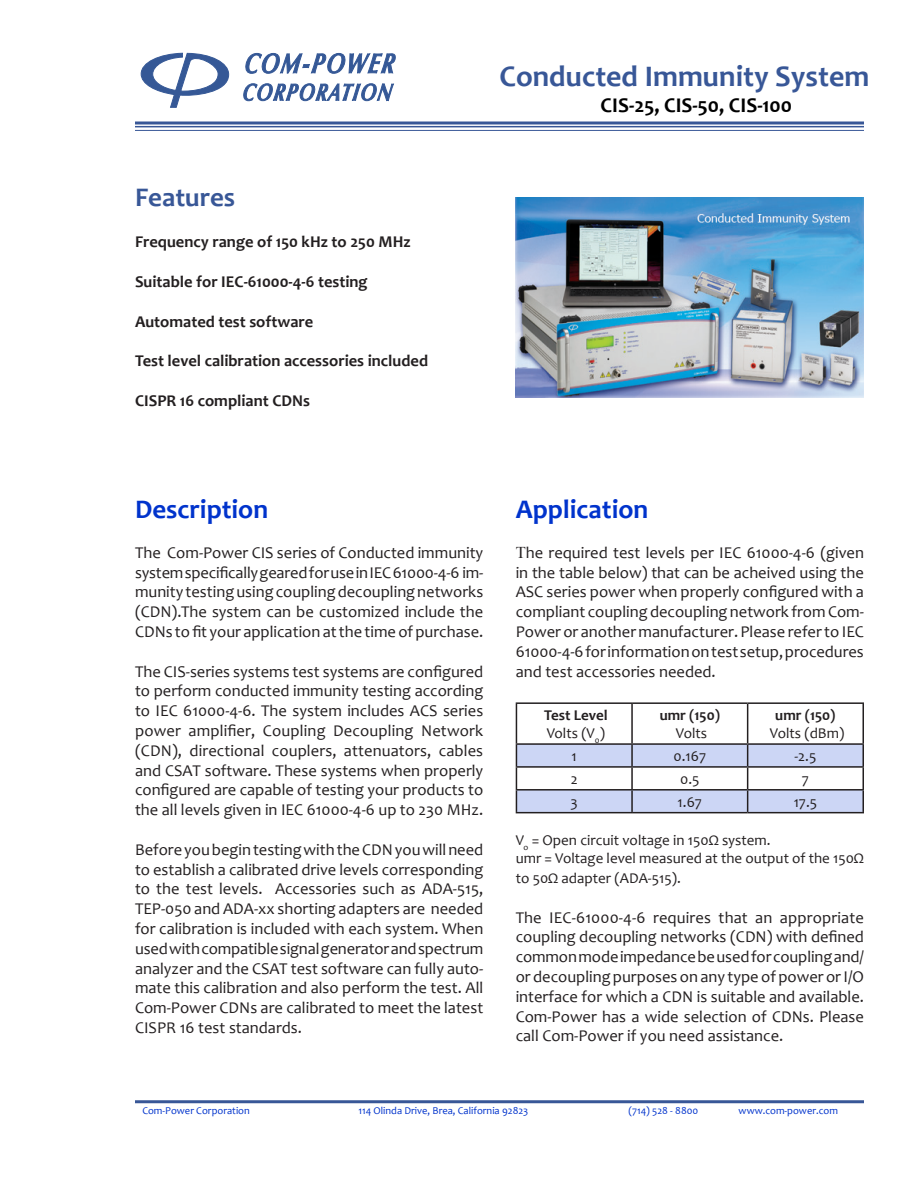
<style>
.page{position:relative;width:918px;height:1188px;background:#fff}
.page>*{position:absolute;margin:0;border:0;box-sizing:border-box;transform-origin:0 0}
.t1{font:700 30px "Candara";color:#385797}
.t2{font:700 27px "Candara";color:#03c}
.t3{font:700 27px "Candara";color:#385797}
.t4{font:700 21px "Candara";color:#000}
.t5{font:16.5px/19.8px "Candara";color:#231f20;text-align:justify}
.t6{font:700 16.5px "Candara";color:#231f20}
.t7{font:15px/18px "Candara";color:#231f20;text-align:center}
.t8{font:700 15px/18px "Candara";color:#231f20}
.t9{font:10.5px "Candara";color:#03c}
.s1{font-family:"Times New Roman"}
.s2{font-weight:400}
.s3{font-weight:700}
</style>
<div class="page">
<hr style="left:135px;top:1100px;width:729px;height:3px;background:#385797">
<hr style="left:135px;top:122px;width:729px;height:2px;background:#385797">
<hr style="left:135px;top:130px;width:729px;height:1px;background:#385797">
<hr style="left:135px;top:126px;width:729px;height:1px;background:#385797">
<hr style="left:516px;top:702px;width:116px;height:2px;background:#231f20">
<hr style="left:516px;top:704px;width:1px;height:39px;background:#231f20">
<hr style="left:632px;top:702px;width:116px;height:2px;background:#231f20">
<hr style="left:631px;top:704px;width:2px;height:39px;background:#231f20">
<hr style="left:748px;top:702px;width:116px;height:2px;background:#231f20">
<hr style="left:747px;top:704px;width:1px;height:39px;background:#231f20">
<hr style="left:862px;top:704px;width:2px;height:39px;background:#231f20">
<hr style="left:516px;top:743px;width:116px;height:2px;background:#231f20">
<hr style="left:632px;top:743px;width:116px;height:2px;background:#231f20">
<hr style="left:748px;top:743px;width:116px;height:2px;background:#231f20">
<hr style="left:862px;top:745px;width:2px;height:21px;background:#231f20">
<hr style="left:748px;top:766px;width:116px;height:2px;background:#231f20">
<hr style="left:862px;top:768px;width:2px;height:21px;background:#231f20">
<hr style="left:748px;top:789px;width:116px;height:2px;background:#231f20">
<svg style="left:516px;top:744px;width:347px;height:68px"></svg>
<hr style="left:862px;top:791px;width:2px;height:21px;background:#231f20">
<hr style="left:516px;top:812px;width:116px;height:1px;background:#231f20">
<hr style="left:632px;top:812px;width:116px;height:1px;background:#231f20">
<hr style="left:748px;top:812px;width:116px;height:1px;background:#231f20">
<img style="left:516px;top:198px;width:348px;height:199px">
<svg style="left:140px;top:52px;width:89px;height:56px"></svg>
<svg style="left:243px;top:52px;width:153px;height:49px"></svg>
<p class="t1" style="left:500px;top:57px;width:371px">Conducted Immunity System</p>
<p class="t3" style="left:135px;top:180px;width:102px">Features</p>
<p class="t6" style="left:135px;top:232px;width:277px">Frequency range of 150 kHz to 250 MHz</p>
<p class="t6" style="left:135px;top:271px;width:234px">Suitable for IEC-61000-4-6 testing</p>
<p class="t6" style="left:135px;top:311px;width:180px">Automated test software</p>
<p class="t6" style="left:135px;top:351px;width:295px">Test level calibration accessories included</p>
<p class="t6" style="left:135px;top:390px;width:177px">CISPR 16 compliant CDNs</p>
<p class="t4" style="left:601px;top:92px;width:193px">CIS-25, CIS-50, CIS-100</p>
<p class="t2" style="left:135px;top:493px;width:135px">Description</p>
<p class="t5" style="left:135px;top:542px;width:350px">The Com-Power CIS series of Conducted immunity system specifically geared for use in IEC 61000-4-6 im&shy;munity testing using coupling decoupling networks (CDN).The system can be customized include the CDNs to fit your application at the time of purchase.</p>
<p class="t5" style="left:135px;top:661px;width:350px">The CIS-series systems test systems are configured to perform conducted immunity testing according to IEC 61000-4-6. The system includes ACS series power amplifier, Coupling Decoupling Network (CDN), directional couplers, attenuators, cables and CSAT software. These systems when properly configured are capable of testing your products to the all levels given in IEC 61000-4-6 up to 230 MHz.</p>
<p class="t5" style="left:135px;top:839px;width:350px">Before you begin testing with the CDN you will need to establish a calibrated drive levels corresponding to the test levels. Accessories such as ADA-515, TEP-050 and ADA-xx shorting adapters are needed for calibration is included with each system. When used with compatible signal generator and spectrum analyzer and the CSAT test software can fully auto&shy;mate this calibration and also perform the test. All Com-Power CDNs are calibrated to meet the latest CISPR 16 test standards.</p>
<p class="t2" style="left:516px;top:493px;width:134px">Application</p>
<p class="t5" style="left:516px;top:542px;width:350px"><span class="s1">T</span>he required test levels per IEC 61000-4-6 (given in the table below) that can be acheived using the ASC series power when properly configured with a compliant coupling decoupling network from Com-Power or another manufacturer. Please refer to IEC 61000-4-6 for information on test setup, procedures and test accessories needed.</p>
<p class="t8" style="left:544px;top:706px;width:65px">Test Level<br><span class="s2">Volts (V</span><sub>0</sub><span class="s2">)</span></p>
<p class="t8" style="left:660px;top:706px;width:62px;text-align:center">umr (150)<br><span class="s2">Volts</span></p>
<p class="t7" style="left:770px;top:706px;width:76px"><span class="s3">umr (150)<br></span>Volts (dBm)</p>
<p class="t7" style="left:572px;top:747px;width:7px">1</p>
<p class="t7" style="left:674px;top:747px;width:34px">0.167</p>
<p class="t7" style="left:795px;top:747px;width:23px">-2.5</p>
<p class="t7" style="left:571px;top:770px;width:8px">2</p>
<p class="t7" style="left:680px;top:770px;width:21px">0.5</p>
<p class="t7" style="left:802px;top:770px;width:9px">7</p>
<p class="t7" style="left:571px;top:793px;width:9px">3</p>
<p class="t7" style="left:678px;top:793px;width:26px">1.67</p>
<p class="t7" style="left:794px;top:793px;width:25px">17.5</p>
<p class="t7" style="left:516px;top:831px;width:257px">V<sub>o</sub> = Open circuit voltage in 150Ω system.</p>
<p class="t7" style="left:516px;top:848px;width:350px;line-height:19.8px;text-align:left">umr = Voltage level measured at the output of the 150Ω to 50Ω adapter (ADA-515).</p>
<p class="t5" style="left:516px;top:907px;width:350px">The IEC-61000-4-6 requires that an appropriate coupling decoupling networks (CDN) with defined common mode impedance be used for coupling and/ or decoupling purposes on any type of power or I/O interface for which a CDN is suitable and available.<br>Com-Power has a wide selection of CDNs. Please call Com-Power if you need assistance.</p>
<p class="t9" style="left:142px;top:1104px;width:109px">Com-Power Corporation</p>
<p class="t9" style="left:358px;top:1104px;width:172px">114 Olinda Drive, Brea, California 92823</p>
<p class="t9" style="left:628px;top:1104px;width:71px">(714) 528 - 8800</p>
<p class="t9" style="left:739px;top:1104px;width:101px">www.com-power.com</p>
</div>
